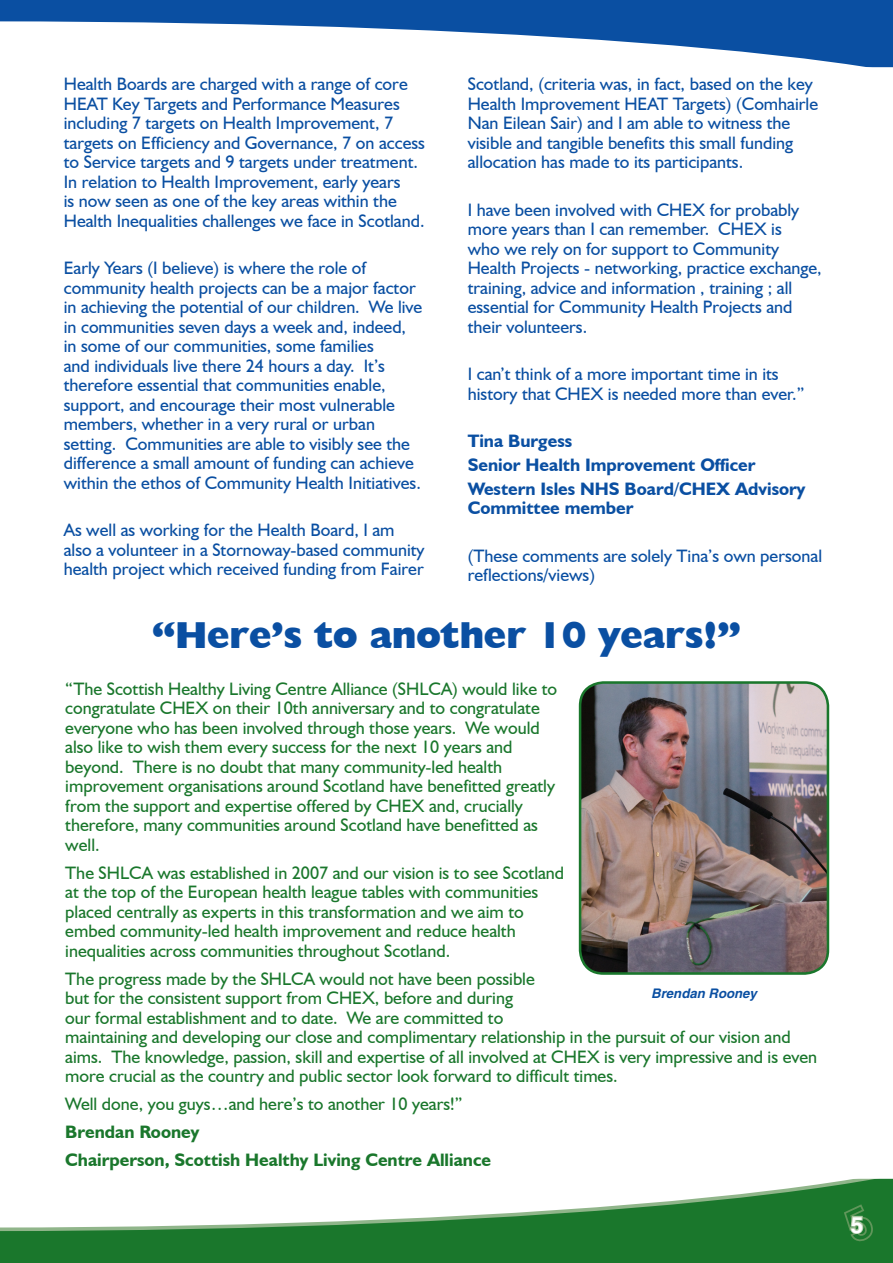
<style>
.page{position:relative;width:893px;height:1263px;background:#fff}
.page>*{position:absolute;margin:0;border:0;box-sizing:border-box;transform-origin:0 0}
.t1{font:800 37.5px "Humanist 521 BT";color:#0a4fa2}
.t2{font:700 22.5px "Helvetica";color:#fff}
.t3{font:18px/19.5px "Humanist 521 BT";color:#0a4fa2}
.t4{font:18px/19.5px "Humanist 521 BT";color:#1a772c}
.t5{font:700 18px/28px "Humanist 521 BT";color:#1a772c}
.t6{font:700 18px/23.7px "Humanist 521 BT";color:#0a4fa2}
.t7{font:italic 700 13.2px "Helvetica";color:#0a4fa2}
.s1{font-weight:400}
</style>
<div class="page">
<svg style="left:0;top:0;width:893px;height:68px"></svg>
<svg style="left:0;top:1178px;width:893px;height:85px"></svg>
<svg style="left:843px;top:1203px;width:33px;height:38px"></svg>
<img style="left:580px;top:682px;width:248px;height:291px">
<div style="left:579px;top:681px;width:250px;height:294px;border:3px solid #1a772c;border-radius:23px"></div>
<p class="t3" style="left:468px;top:74px;width:352px">Scotland, (criteria was, in fact, based on the key Health Improvement HEAT Targets) (Comhairle Nan Eilean Sair) and I am able to witness the visible and tangible benefits this small funding allocation has made to its participants.</p>
<p class="t3" style="left:468px;top:199px;width:356px">I have been involved with CHEX for probably more years than I can remember. CHEX is<br>who we rely on for support to Community Health Projects - networking, practice exchange, training, advice and information , training ; all essential for Community Health Projects and their volunteers.</p>
<p class="t3" style="left:468px;top:364px;width:338px">I can’t think of a more important time in its history that CHEX is needed more than ever.”</p>
<p class="t6" style="left:468px;top:429px;width:339px">Tina Burgess<br>Senior Health Improvement Officer<br>Western Isles NHS Board/CHEX Advisory</p>
<p class="t6" style="left:468px;top:496px;width:167px">Committee member</p>
<p class="t3" style="left:468px;top:545px;width:356px">(These comments are solely Tina’s own personal reflections/views)</p>
<p class="t1" style="left:152px;top:612px;width:590px">“Here’s to another 10 years!”</p>
<p class="t4" style="left:65px;top:679px;width:493px">“The Scottish Healthy Living Centre Alliance (SHLCA) would like to congratulate CHEX on their 10th anniversary and to congratulate everyone who has been involved through those years. We would also like to wish them every success for the next 10 years and beyond. There is no doubt that many community-led health improvement organisations around Scotland have benefitted greatly from the support and expertise offered by CHEX and, crucially therefore, many communities around Scotland have benefitted as well.</p>
<p class="t4" style="left:65px;top:863px;width:500px">The SHLCA was established in 2007 and our vision is to see Scotland at the top of the European health league tables with communities placed centrally as experts in this transformation and we aim to embed community-led health improvement and reduce health inequalities across communities throughout Scotland.</p>
<p class="t4" style="left:65px;top:969px;width:753px">The progress made by the SHLCA would not have been possible<br>but for the consistent support from CHEX, before and during<br>our formal establishment and to date. We are committed to<br>maintaining and developing our close and complimentary relationship in the pursuit of our vision and aims. The knowledge, passion, skill and expertise of all involved at CHEX is very impressive and is even more crucial as the country and public sector look forward to difficult times.</p>
<p class="t5" style="left:65px;top:1090px;width:427px"><span class="s1">Well done, you guys…and here’s to another 10 years!”<br></span>Brendan Rooney<br>Chairperson, Scottish Healthy Living Centre Alliance</p>
<p class="t3" style="left:64px;top:74px;width:363px">Health Boards are charged with a range of core HEAT Key Targets and Performance Measures including 7 targets on Health Improvement, 7 targets on Efficiency and Governance, 7 on access to Service targets and 9 targets under treatment.<br>In relation to Health Improvement, early years<br>is now seen as one of the key areas within the Health Inequalities challenges we face in Scotland.</p>
<p class="t3" style="left:64px;top:258px;width:360px">Early Years (I believe) is where the role of community health projects can be a major factor in achieving the potential of our children. We live in communities seven days a week and, indeed, in some of our communities, some families<br>and individuals live there 24 hours a day. It’s therefore essential that communities enable, support, and encourage their most vulnerable members, whether in a very rural or urban setting. Communities are able to visibly see the difference a small amount of funding can achieve within the ethos of Community Health Initiatives.</p>
<p class="t3" style="left:64px;top:520px;width:362px">As well as working for the Health Board, I am also a volunteer in a Stornoway-based community health project which received funding from Fairer</p>
<p class="t7" style="left:651px;top:985px;width:107px">Brendan Rooney</p>
<p class="t2" style="left:851px;top:1211px;width:14px">5</p>
</div>
